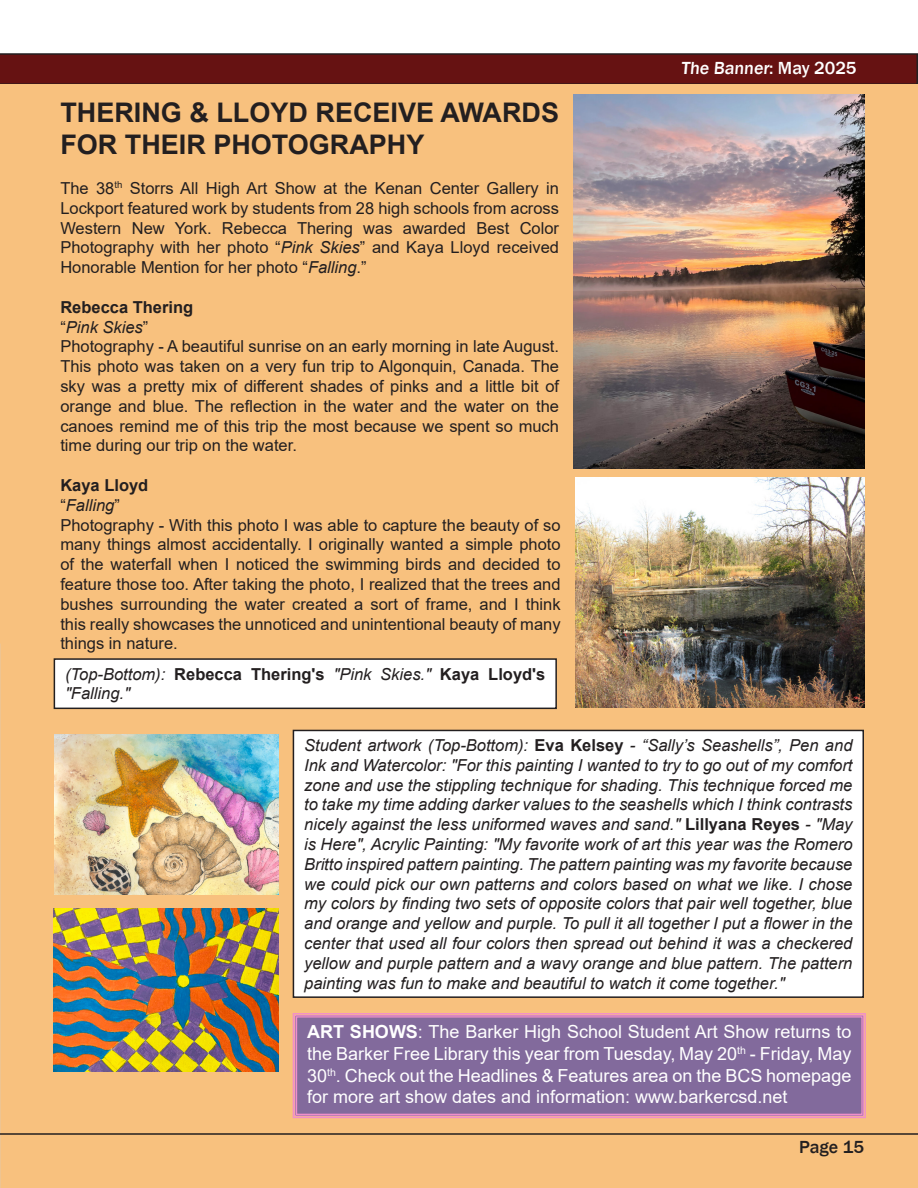
<style>
.page{position:relative;width:918px;height:1188px;background:#fff}
.page>*{position:absolute;margin:0;border:0;box-sizing:border-box;transform-origin:0 0}
.t1{font:700 27px/32.4px "Arial";color:#231f20}
.t2{font:18px/21.6px "Arial";color:#fff;text-align:justify}
.t3{font:500 18px "Franklin Gothic";color:#fff}
.t4{font:500 18px "Franklin Gothic";color:#231f20}
.t5{font:16.5px/19.8px "Arial";color:#231f20;text-align:justify}
.t6{font:italic 16.5px/19.8px "Arial";color:#231f20}
.t7{font:700 16.5px "Arial";color:#231f20}
.s1{font-style:italic}
.s2{font-style:normal}
.s3{font-weight:700;font-style:normal}
.s4{font-weight:700}
</style>
<div class="page">
<svg style="left:0;top:53px;width:918px;height:32px;background:#671a18"></svg>
<div style="left:0;top:85px;width:918px;height:1103px;background:#f8c17e"></div>
<img style="left:573px;top:94px;width:291px;height:374px">
<img style="left:575px;top:478px;width:289px;height:230px">
<div style="left:54px;top:659px;width:502px;height:49px;background:#fff"></div>
<div style="left:54px;top:658px;width:503px;height:51px;border:2px solid #231f20"></div>
<img style="left:54px;top:734px;width:225px;height:161px">
<img style="left:54px;top:908px;width:225px;height:163px">
<div style="left:293px;top:730px;width:570px;height:267px;background:#fff"></div>
<div style="left:293px;top:730px;width:571px;height:268px;border:2px solid #231f20"></div>
<div style="left:292px;top:1013px;width:574px;height:106px;background:#826a9c"></div>
<div style="left:295px;top:1015px;width:569px;height:101px;border:1px solid #f18fca"></div>
<div style="left:296px;top:1016px;width:567px;height:99px;border:1px solid #f18fca"></div>
<hr style="left:0;top:1133px;width:918px;height:2px;background:#231f20">
<p class="t3" style="left:681px;top:57px;width:177px">The Banner: May 2025</p>
<p class="t1" style="left:60px;top:97px;width:500px">THERING &amp; LLOYD RECEIVE AWARDS<br>FOR THEIR PHOTOGRAPHY</p>
<p class="t5" style="left:60px;top:178px;width:500px">The 38<sup>th</sup> Storrs All High Art Show at the Kenan Center Gallery in Lockport featured work by students from 28 high schools from across Western New York. Rebecca Thering was awarded Best Color Photography with her photo “<span class="s1">Pink Skies</span>” and Kaya Lloyd received Honorable Mention for her photo “<span class="s1">Falling</span>.”</p>
<p class="t7" style="left:60px;top:295px;width:134px">Rebecca Thering</p>
<p class="t6" style="left:60px;top:317px;width:90px"><span class="s2">“</span>Pink Skies<span class="s2">”</span></p>
<p class="t5" style="left:60px;top:337px;width:500px">Photography - A beautiful sunrise on an early morning in late August.<br>This photo was taken on a very fun trip to Algonquin, Canada. The sky was a pretty mix of different shades of pinks and a little bit of orange and blue. The reflection in the water and the water on the canoes remind me of this trip the most because we spent so much time during our trip on the water.</p>
<p class="t7" style="left:60px;top:474px;width:90px">Kaya Lloyd</p>
<p class="t6" style="left:60px;top:495px;width:61px"><span class="s2">“</span>Falling<span class="s2">”</span></p>
<p class="t5" style="left:60px;top:515px;width:502px">Photography - With this photo I was able to capture the beauty of so many things almost accidentally. I originally wanted a simple photo of the waterfall when I noticed the swimming birds and decided to feature those too. After taking the photo, I realized that the trees and bushes surrounding the water created a sort of frame, and I think this really showcases the unnoticed and unintentional beauty of many things in nature.</p>
<p class="t6" style="left:65px;top:664px;width:482px">(Top-Bottom): <span class="s3">Rebecca Thering's</span> "Pink Skies." <span class="s3">Kaya Lloyd's </span>"Falling."</p>
<p class="t6" style="left:304px;top:736px;width:550px;text-align:justify">Student artwork (Top-Bottom): <span class="s3">Eva Kelsey</span> - “Sally’s Seashells”, Pen and Ink and Watercolor: "For this painting I wanted to try to go out of my comfort zone and use the stippling technique for shading. This technique forced me to take my time adding darker values to the seashells which I think contrasts nicely against the less uniformed waves and sand." <span class="s3">Lillyana Reyes</span> - "May is Here", Acrylic Painting: "My favorite work of art this year was the Romero Britto inspired pattern painting. The pattern painting was my favorite because we could pick our own patterns and colors based on what we like. I chose my colors by finding two sets of opposite colors that pair well together, blue and orange and yellow and purple. To pull it all together I put a flower in the center that used all four colors then spread out behind it was a checkered yellow and purple pattern and a wavy orange and blue pattern. The pattern painting was fun to make and beautiful to watch it come together."</p>
<p class="t2" style="left:307px;top:1021px;width:546px"><span class="s4">ART SHOWS</span>: The Barker High School Student Art Show returns to the Barker Free Library this year from Tuesday, May 20<sup>th</sup> - Friday, May 30<sup>th</sup>. Check out the Headlines &amp; Features area on the BCS homepage for more art show dates and information: www.barkercsd.net</p>
<p class="t4" style="left:799px;top:1135px;width:66px">Page 15</p>
</div>
